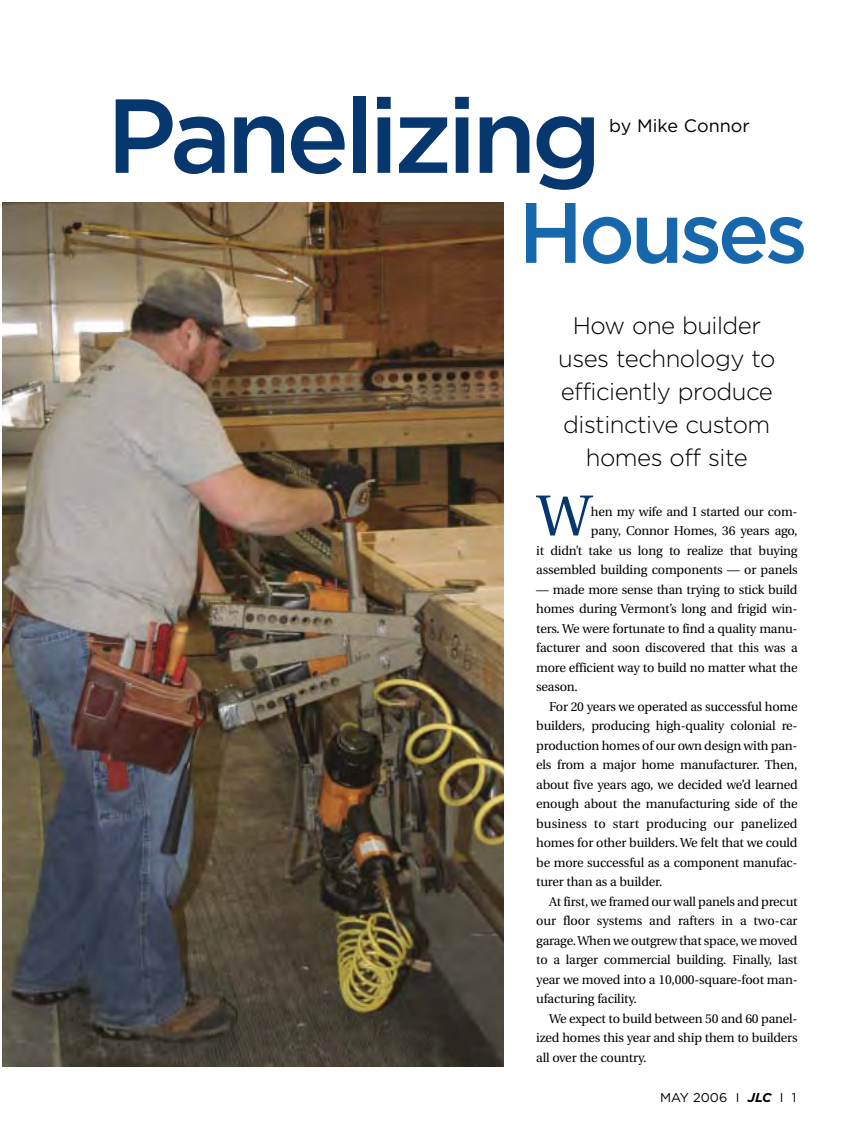
<style>
.page{position:relative;width:864px;height:1134px;background:#fff}
.page>*{position:absolute;margin:0;border:0;box-sizing:border-box;transform-origin:0 0}
.t1{font:500 105px "Gotham";letter-spacing:-.05em;color:#07376f}
.t2{font:500 85.5px "Gotham";letter-spacing:-.05em;color:#1767ac}
.t3{font:57.75px "Utopia";color:#07376f}
.t4{font:300 24px/33px "Gotham";letter-spacing:-.02em;color:#000;text-align:center}
.t5{font:18px "Gotham";color:#000}
.t6{font:12.75px/19.5px "Utopia";letter-spacing:-.015em;color:#000;text-align:justify}
.t7{font:12.75px "Gotham";color:#000}
.s1{font-weight:700;font-style:italic}
</style>
<div class="page">
<img style="left:3px;top:202px;width:500px;height:865px">
<h1 class="t1" style="left:106px;top:96px;width:497px">Panelizing</h1>
<h2 class="t2" style="left:518px;top:201px;width:291px">Houses</h2>
<h3 class="t5" style="left:609px;top:119px;width:142px">by Mike Connor</h3>
<h3 class="t4" style="left:558px;top:311px;width:219px">How one builder uses technology to efficiently produce distinctive custom homes off site</h3>
<h3 class="t3" style="left:537px;top:493px;width:56px">W</h3>
<p class="t6" style="left:536px;top:503px;width:263px;text-align:right">hen my wife and I started our com-<br>pany, Connor Homes, 36 years ago,<br>it didn’t take us long to realize that buying assembled building components — or panels</p>
<p class="t6" style="left:536px;top:581px;width:263px">— made more sense than trying to stick build homes during Vermont’s long and frigid win&shy;ters. We were fortunate to find a quality manu&shy;facturer and soon discovered that this was a more efficient way to build no matter what the season.</p>
<p class="t6" style="left:536px;top:698px;width:263px;text-indent:13px">For 20 years we operated as successful home builders, producing high-quality colonial re&shy;production homes of our own design with pan&shy;els from a major home manufacturer. Then, about five years ago, we decided we’d learned enough about the manufacturing side of the business to start producing our panelized homes for other builders. We felt that we could be more successful as a component manufac&shy;turer than as a builder.</p>
<p class="t6" style="left:536px;top:893px;width:263px;text-indent:13px">At first, we framed our wall panels and precut our floor systems and rafters in a two-car garage. When we outgrew that space, we moved to a larger commercial building. Finally, last year we moved into a 10,000-square-foot man&shy;ufacturing facility.</p>
<p class="t6" style="left:536px;top:1010px;width:263px;text-indent:13px">We expect to build between 50 and 60 panel&shy;ized homes this year and ship them to builders all over the country.</p>
<p class="t7" style="left:660px;top:1093px;width:138px">MAY 2006 I <span class="s1">JLC</span> I 1</p>
</div>
